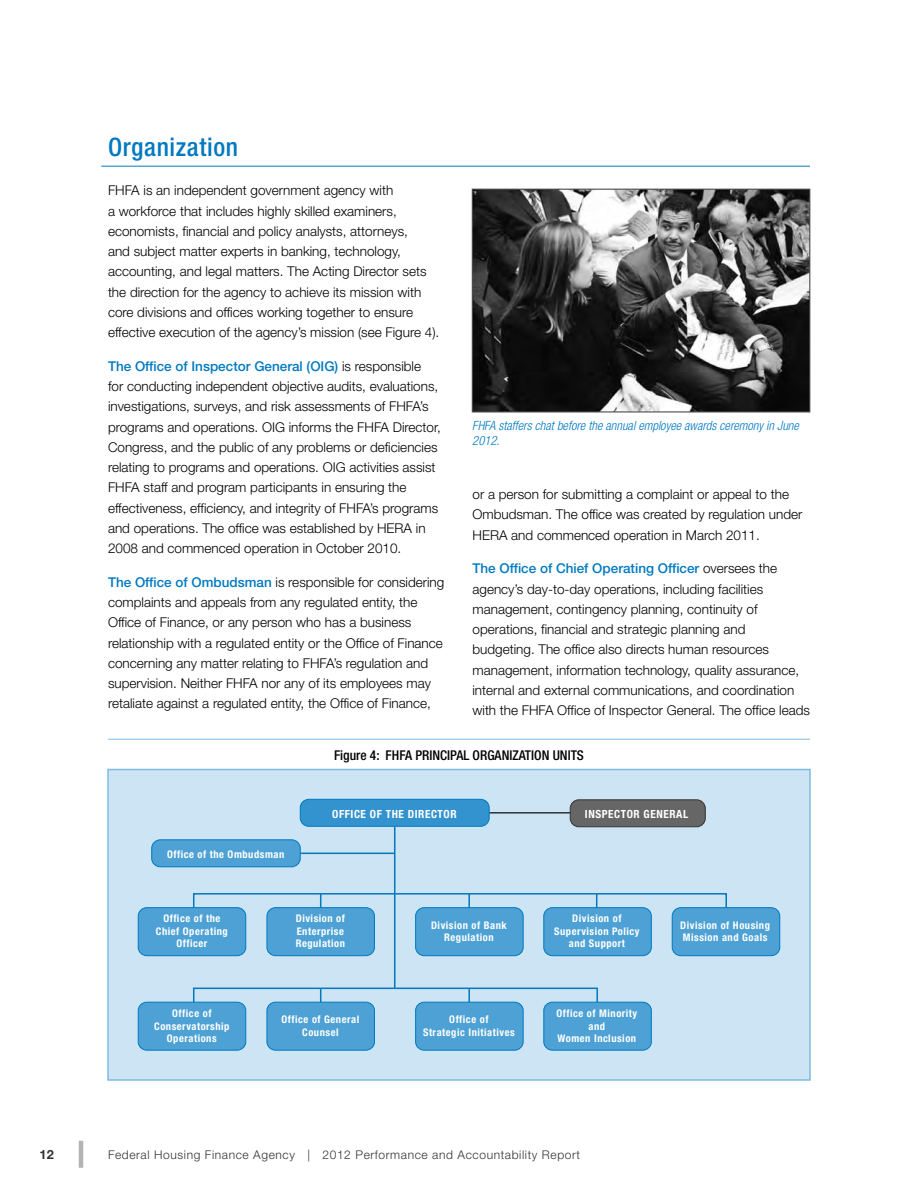
<style>
.page{position:relative;width:918px;height:1188px;background:#fff}
.page>*{position:absolute;margin:0;border:0;box-sizing:border-box;transform-origin:0 0}
.t1{font:500 condensed 25.5px "Helvetica Neue";letter-spacing:.025em;color:#0079c1}
.TEXT{font:300 13.5px/20.2px "Helvetica Neue";color:#000}
.Figure_Title-w_line{font:500 condensed 13.5px "Helvetica Neue";color:#000}
.t2{font:italic 300 condensed 12.75px/15px "Helvetica Neue";color:#0079c1}
.t3{font:700 12.75px "Helvetica Neue";color:#333}
.t4{font:300 12px "Helvetica Neue";letter-spacing:.05em;color:#333}
.t5{font:700 condensed 11.25px "Helvetica Neue";letter-spacing:.05em;color:#fff}
.t6{font:700 condensed 10.5px/12.6px "Helvetica Neue";letter-spacing:.05em;color:#fff;text-align:center}
.s1{font-weight:500;color:#0079c1}
</style>
<div class="page">
<hr style="left:79px;top:1141px;width:4px;height:27px;background:#b3b3b3">
<hr style="left:101px;top:166px;width:709px;height:1px;background:#0079c1">
<div style="left:108px;top:770px;width:702px;height:310px;background:#cce4f3"></div>
<img style="left:474px;top:191px;width:334px;height:219px">
<hr style="left:480px;top:812px;width:94px;height:2px;background:#333">
<hr style="left:394px;top:824px;width:1px;height:165px;background:#0079c1">
<hr style="left:297px;top:853px;width:98px;height:1px;background:#0079c1">
<div style="left:193px;top:893px;width:534px;height:26px;border:2px solid #0079c1"></div>
<svg style="left:192px;top:987px;width:407px;height:36px"></svg>
<hr style="left:320px;top:893px;width:1px;height:39px;background:#0079c1">
<hr style="left:320px;top:988px;width:1px;height:39px;background:#0079c1">
<hr style="left:468px;top:893px;width:2px;height:39px;background:#0079c1">
<hr style="left:468px;top:988px;width:2px;height:39px;background:#0079c1">
<hr style="left:596px;top:893px;width:1px;height:39px;background:#0079c1">
<div style="left:570px;top:800px;width:135px;height:27px;background:#666;border-radius:9px"></div>
<div style="left:570px;top:799px;width:136px;height:28px;border:1px solid #333;border-radius:9px"></div>
<div style="left:300px;top:799px;width:189px;height:27px;background:#3393ce;border-radius:9px"></div>
<div style="left:300px;top:799px;width:190px;height:28px;border:1px solid #0079c1;border-radius:9px"></div>
<div style="left:152px;top:840px;width:148px;height:27px;background:#4da1d4;border-radius:9px"></div>
<div style="left:151px;top:839px;width:150px;height:28px;border:1px solid #0079c1;border-radius:9px"></div>
<div style="left:138px;top:908px;width:108px;height:48px;background:#4da1d4;border-radius:9px"></div>
<div style="left:138px;top:907px;width:108px;height:49px;border:1px solid #0079c1;border-radius:9px"></div>
<div style="left:267px;top:908px;width:107px;height:48px;background:#4da1d4;border-radius:9px"></div>
<div style="left:267px;top:907px;width:108px;height:49px;border:1px solid #0079c1;border-radius:9px"></div>
<div style="left:416px;top:908px;width:107px;height:48px;background:#4da1d4;border-radius:9px"></div>
<div style="left:415px;top:907px;width:109px;height:49px;border:1px solid #0079c1;border-radius:9px"></div>
<div style="left:544px;top:908px;width:107px;height:48px;background:#4da1d4;border-radius:9px"></div>
<div style="left:543px;top:907px;width:109px;height:49px;border:1px solid #0079c1;border-radius:9px"></div>
<div style="left:138px;top:1002px;width:108px;height:48px;background:#4da1d4;border-radius:9px"></div>
<div style="left:138px;top:1002px;width:108px;height:49px;border:1px solid #0079c1;border-radius:9px"></div>
<div style="left:267px;top:1002px;width:107px;height:48px;background:#4da1d4;border-radius:9px"></div>
<div style="left:267px;top:1002px;width:108px;height:49px;border:1px solid #0079c1;border-radius:9px"></div>
<div style="left:416px;top:1002px;width:107px;height:48px;background:#4da1d4;border-radius:9px"></div>
<div style="left:415px;top:1002px;width:109px;height:49px;border:1px solid #0079c1;border-radius:9px"></div>
<div style="left:544px;top:1002px;width:107px;height:48px;background:#4da1d4;border-radius:9px"></div>
<div style="left:543px;top:1002px;width:109px;height:49px;border:1px solid #0079c1;border-radius:9px"></div>
<div style="left:672px;top:908px;width:108px;height:48px;background:#4da1d4;border-radius:9px"></div>
<div style="left:672px;top:907px;width:108px;height:49px;border:1px solid #0079c1;border-radius:9px"></div>
<div style="left:107px;top:769px;width:704px;height:312px;border:2px solid #80bce0"></div>
<hr style="left:108px;top:739px;width:702px;height:1px;background:#80bce0">
<div style="left:472px;top:189px;width:338px;height:223px;border:1px solid #4d4d4d"></div>
<h2 class="t1" style="left:108px;top:131px;width:132px">Organization</h2>
<p class="TEXT" style="left:108px;top:180px;width:333px">FHFA is an independent government agency with<br>a workforce that includes highly skilled examiners, economists, financial and policy analysts, attorneys,<br>and subject matter experts in banking, technology, accounting, and legal matters. The Acting Director sets the direction for the agency to achieve its mission with core divisions and offices working together to ensure effective execution of the agency’s mission (see Figure 4).</p>
<p class="TEXT" style="left:108px;top:356px;width:334px"><span class="s1">The Office of Inspector General (OIG)</span> is responsible<br>for conducting independent objective audits, evaluations, investigations, surveys, and risk assessments of FHFA’s programs and operations. OIG informs the FHFA Director, Congress, and the public of any problems or deficiencies relating to programs and operations. OIG activities assist FHFA staff and program participants in ensuring the effectiveness, efficiency, and integrity of FHFA’s programs and operations. The office was established by HERA in 2008 and commenced operation in October 2010.</p>
<p class="TEXT" style="left:108px;top:572px;width:338px"><span class="s1">The Office of Ombudsman</span> is responsible for considering complaints and appeals from any regulated entity, the Office of Finance, or any person who has a business relationship with a regulated entity or the Office of Finance concerning any matter relating to FHFA’s regulation and supervision. Neither FHFA nor any of its employees may retaliate against a regulated entity, the Office of Finance,</p>
<p class="t2" style="left:472px;top:418px;width:328px">FHFA staffers chat before the annual employee awards ceremony in June<br>2012.</p>
<p class="TEXT" style="left:472px;top:484px;width:331px">or a person for submitting a complaint or appeal to the<br>Ombudsman. The office was created by regulation under<br>HERA and commenced operation in March 2011.</p>
<p class="TEXT" style="left:472px;top:558px;width:339px"><span class="s1">The Office of Chief Operating Officer</span> oversees the agency’s day-to-day operations, including facilities management, contingency planning, continuity of operations, financial and strategic planning and budgeting. The office also directs human resources management, information technology, quality assurance, internal and external communications, and coordination with the FHFA Office of Inspector General. The office leads</p>
<p class="Figure_Title-w_line" style="left:334px;top:747px;width:251px">Figure 4: FHFA PRINCIPAL ORGANIZATION UNITS</p>
<p class="t6" style="left:167px;top:848px;width:119px">Office of the Ombudsman</p>
<p class="t5" style="left:332px;top:807px;width:126px">OFFICE OF THE DIRECTOR</p>
<p class="t5" style="left:585px;top:807px;width:105px">INSPECTOR GENERAL</p>
<p class="t6" style="left:156px;top:912px;width:73px">Office of the<br>Chief Operating<br>Officer</p>
<p class="t6" style="left:296px;top:912px;width:51px;text-align:justify">Division of Enterprise Regulation</p>
<p class="t6" style="left:431px;top:919px;width:77px">Division of Bank<br>Regulation</p>
<p class="t6" style="left:554px;top:912px;width:87px">Division of<br>Supervision Policy and Support</p>
<p class="t6" style="left:680px;top:919px;width:91px;text-align:left">Division of Housing<br>Mission and Goals</p>
<p class="t6" style="left:154px;top:1007px;width:77px">Office of<br>Conservatorship<br>Operations</p>
<p class="t6" style="left:282px;top:1013px;width:79px">Office of General<br>Counsel</p>
<p class="t6" style="left:423px;top:1013px;width:93px">Office of<br>Strategic Initiatives</p>
<p class="t6" style="left:556px;top:1007px;width:82px">Office of Minority and<br>Women Inclusion</p>
<p class="t3" style="left:39px;top:1147px;width:16px">12</p>
<p class="t4" style="left:108px;top:1147px;width:474px">Federal Housing Finance Agency | 2012 Performance and Accountability Report</p>
</div>
